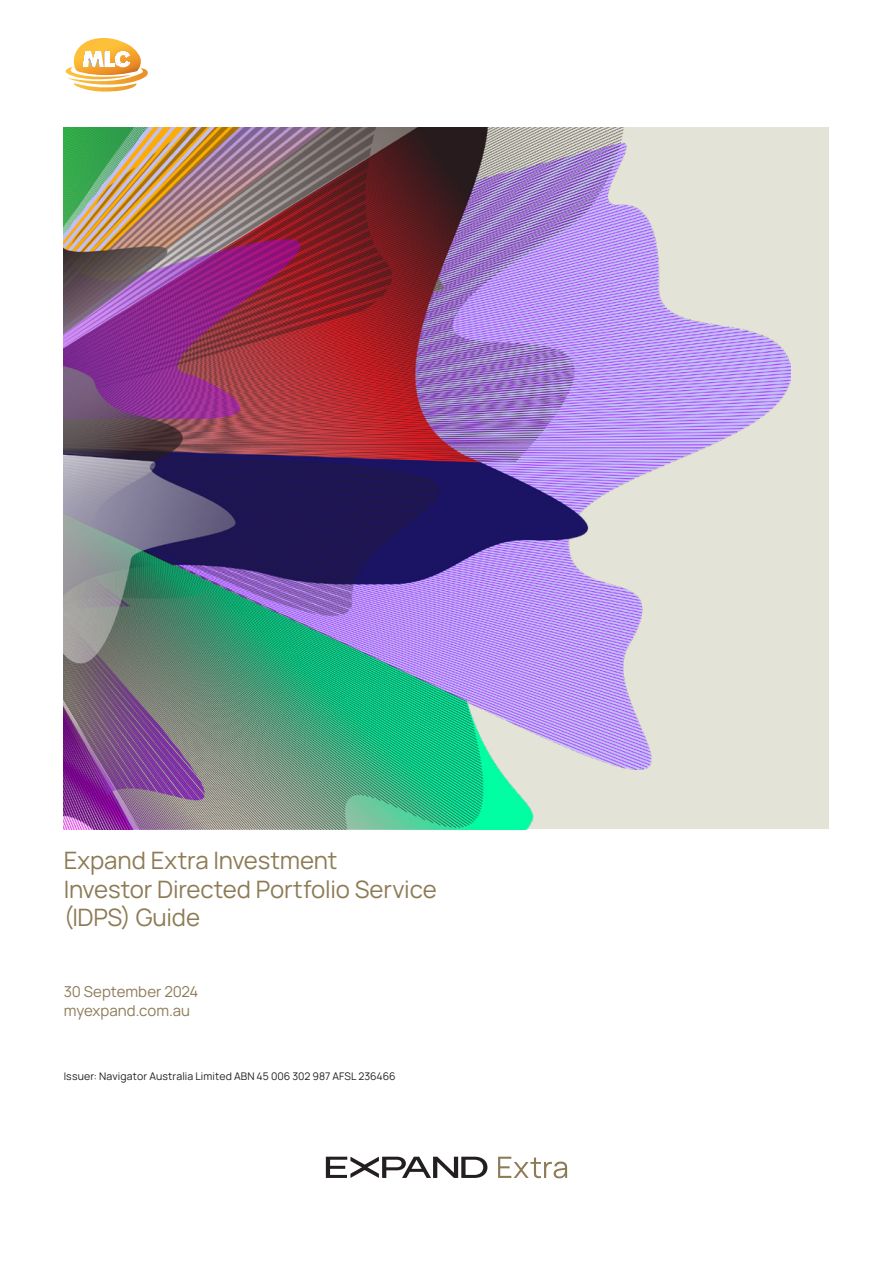
<style>
.page{position:relative;width:893px;height:1263px;background:#fff}
.page>*{position:absolute;margin:0;border:0;box-sizing:border-box;transform-origin:0 0}
.t1{font:24px/28.8px "Manrope";letter-spacing:-.005em;color:#8d7b55}
.t2{font:15px/19.5px "Manrope";letter-spacing:.005em;color:#8d7b55}
._07_Body_Text{font:10.5px "Manrope";letter-spacing:.01em;color:#231f20}
</style>
<div class="page">
<svg style="left:326px;top:1157px;width:161px;height:21px"></svg>
<svg style="left:498px;top:1157px;width:69px;height:21px"></svg>
<div style="left:64px;top:128px;width:765px;height:701px;background:#e3e3d7"></div>
<img style="left:64px;top:128px;width:726px;height:701px">
<svg style="left:65px;top:38px;width:83px;height:54px"></svg>
<p class="t1" style="left:64px;top:845px;width:375px">Expand Extra Investment<br>Investor Directed Portfolio Service (IDPS) Guide</p>
<p class="t2" style="left:64px;top:981px;width:136px">30 September 2024 myexpand.com.au</p>
<p class="_07_Body_Text" style="left:64px;top:1069px;width:333px">Issuer: Navigator Australia Limited ABN 45 006 302 987 AFSL 236466</p>
</div>
